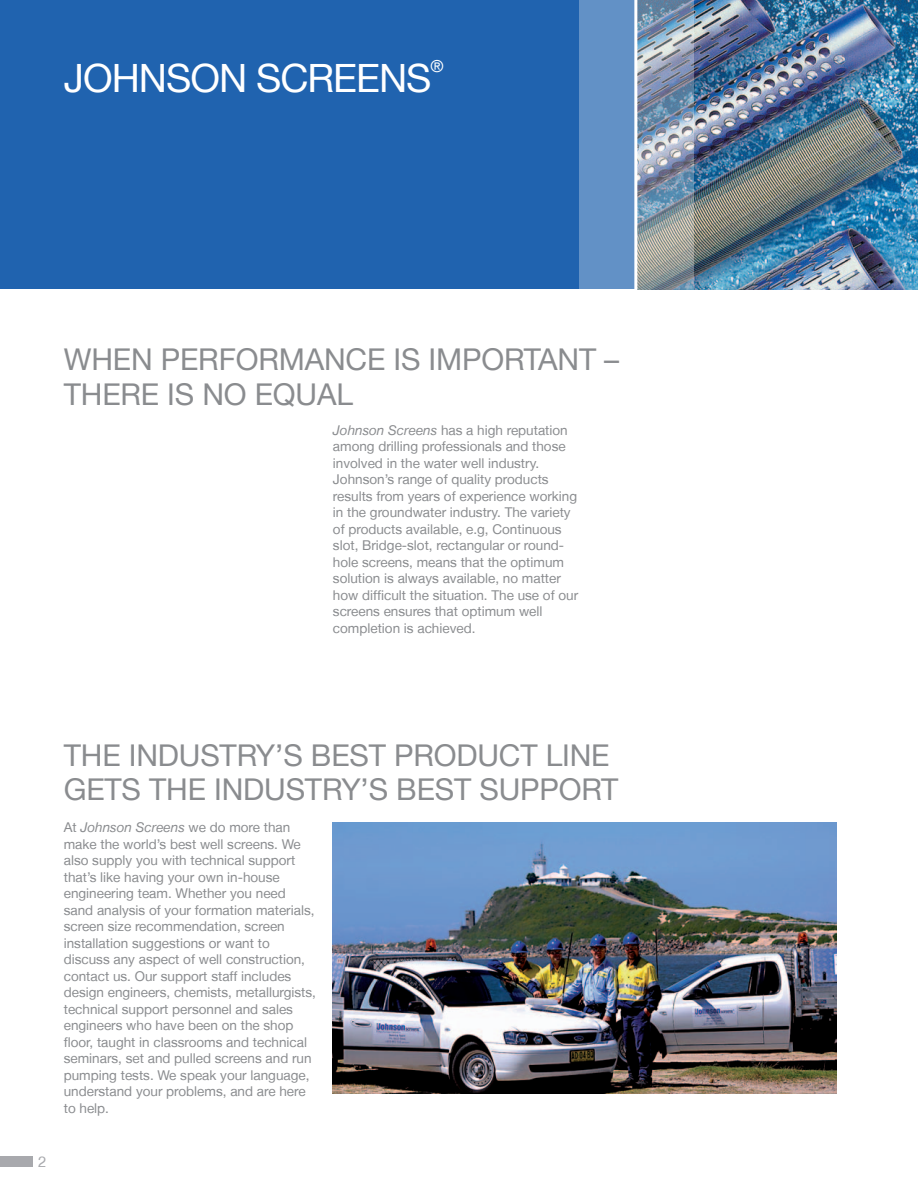
<style>
.page{position:relative;width:918px;height:1188px;background:#fff}
.page>*{position:absolute;margin:0;border:0;box-sizing:border-box;transform-origin:0 0}
.t1{font:39px "Helvetica Neue LT";letter-spacing:-.025em;color:#fff}
.t2{font:30px/34.5px "Helvetica Neue LT";letter-spacing:-.005em;color:#8a8c8f}
.t3{font:16.5px "Helvetica Neue LT";color:#fff}
.t4{font:13.5px/16.5px "Helvetica Neue LT";color:#8a8c8f}
.s1{font-style:italic}
</style>
<div class="page">
<div style="left:0;top:1157px;width:32px;height:10px;background:#a8a9ad"></div>
<div style="left:0;top:0;width:637px;height:289px;background:#2063af"></div>
<img style="left:694px;top:0;width:224px;height:289px">
<img style="left:580px;top:0;width:114px;height:289px">
<hr style="left:634px;top:0;width:3px;height:293px;background:#fff">
<img style="left:333px;top:823px;width:503px;height:271px">
<h1 class="t1" style="left:64px;top:54px;width:369px">JOHNSON SCREENS</h1>
<p class="t3" style="left:430px;top:56px;width:15px">®</p>
<h2 class="t2" style="left:64px;top:342px;width:557px">WHEN PERFORMANCE IS IMPORTANT –<br>THERE IS NO EQUAL</h2>
<p class="t4" style="left:333px;top:422px;width:247px"><span class="s1">Johnson Screens</span> has a high reputation among drilling professionals and those involved in the water well industry.<br>Johnson’s range of quality products results from years of experience working in the groundwater industry. The variety of products available, e.g, Continuous slot, Bridge-slot, rectangular or round&shy;hole screens, means that the optimum solution is always available, no matter how difficult the situation. The use of our screens ensures that optimum well completion is achieved.</p>
<h2 class="t2" style="left:64px;top:737px;width:556px">THE INDUSTRY’S BEST PRODUCT LINE<br>GETS THE INDUSTRY’S BEST SUPPORT</h2>
<p class="t4" style="left:64px;top:819px;width:254px">At <span class="s1">Johnson Screens</span> we do more than make the world’s best well screens. We also supply you with technical support that’s like having your own in-house engineering team. Whether you need sand analysis of your formation materials, screen size recommendation, screen installation suggestions or want to discuss any aspect of well construction, contact us. Our support staff includes design engineers, chemists, metallurgists, technical support personnel and sales engineers who have been on the shop floor, taught in classrooms and technical seminars, set and pulled screens and run pumping tests. We speak your language, understand your problems, and are here to help.</p>
</div>
